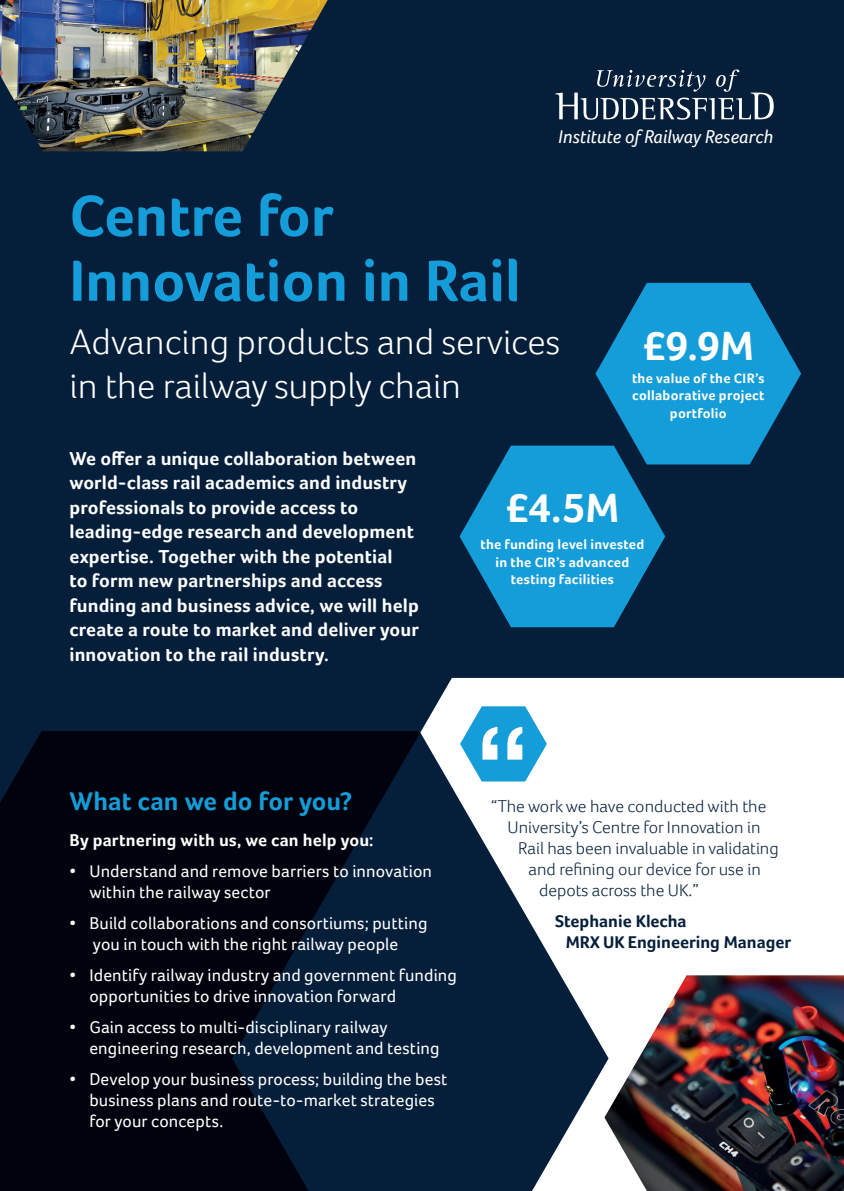
<style>
.page{position:relative;width:844px;height:1191px;background:#fff}
.page>*{position:absolute;margin:0;border:0;box-sizing:border-box;transform-origin:0 0}
.t1{font:700 59.5px/64.9px "Foco";color:#149dd9}
.t2{font:700 42px "Foco";color:#fff}
.t3{font:300 36.75px/43.8px "Foco";color:#fff}
.t4{font:700 26.25px "Foco";color:#149dd9}
.t5{font:700 19.25px/24.5px "Foco";letter-spacing:.005em;color:#fff}
.t6{font:italic 19.07px "Foco";color:#fff}
.t7{font:17.5px/21px "Foco";letter-spacing:.005em;color:#fff}
.t8{font:300 17.5px "Foco";color:#051f3b}
.t9{font:700 17.5px/21px "Foco";color:#051f3b}
.t10{font:700 17.5px "Foco";letter-spacing:.01em;color:#fff}
.t11{font:700 14px/17.5px "Foco";letter-spacing:.02em;color:#fff;text-align:center}
</style>
<div class="page">
<div style="left:0;top:0;width:843px;height:1191px;background:#051f3b"></div>
<div style="left:421px;top:678px;width:422px;height:297px;background:#fff"></div>
<svg style="left:0;top:731px;width:608px;height:460px;fill:#00030d"></svg>
<img style="left:604px;top:975px;width:239px;height:216px">
<svg style="left:459px;top:283px;width:341px;height:344px"></svg>
<svg style="left:460px;top:706px;width:86px;height:75px;background:#69c0e6"></svg>
<img style="left:0;top:0;width:327px;height:151px">
<svg style="left:555px;top:69px;width:218px;height:51px"></svg>
<p class="t6" style="left:558px;top:125px;width:216px">Institute of Railway Research</p>
<h1 class="t1" style="left:69px;top:183px;width:452px">Centre for<br>Innovation in Rail</h1>
<h3 class="t3" style="left:69px;top:320px;width:492px">Advancing products and services in the railway supply chain</h3>
<h2 class="t2" style="left:642px;top:321px;width:113px">£9.9M</h2>
<p class="t11" style="left:632px;top:369px;width:134px">the value of the CIR’s collaborative project portfolio</p>
<p class="t5" style="left:69px;top:446px;width:351px">We offer a unique collaboration between world-class rail academics and industry professionals to provide access to leading-edge research and development expertise. Together with the potential<br>to form new partnerships and access funding and business advice, we will help create a route to market and deliver your innovation to the rail industry.</p>
<h2 class="t2" style="left:505px;top:483px;width:115px">£4.5M</h2>
<p class="t11" style="left:480px;top:535px;width:165px">the funding level invested in the CIR’s advanced testing facilities</p>
<h3 class="t4" style="left:69px;top:786px;width:284px">What can we do for you?</h3>
<p class="t10" style="left:69px;top:830px;width:305px">By partnering with us, we can help you:</p>
<p class="t7" style="left:89px;top:860px;width:344px;text-indent:-20px">• Understand and remove barriers to innovation within the railway sector</p>
<p class="t7" style="left:69px;top:912px;width:359px;text-align:center">• Build collaborations and consortiums; putting you in touch with the right railway people</p>
<p class="t7" style="left:89px;top:964px;width:369px;text-indent:-20px">• Identify railway industry and government funding opportunities to drive innovation forward</p>
<p class="t7" style="left:89px;top:1016px;width:352px;text-indent:-20px">• Gain access to multi-disciplinary railway engineering research, development and testing</p>
<p class="t7" style="left:89px;top:1068px;width:359px;text-indent:-20px">• Develop your business process; building the best business plans and route-to-market strategies for your concepts.</p>
<p class="t8" style="left:491px;top:796px;width:277px">“The work we have conducted with the</p>
<p class="t8" style="left:507px;top:817px;width:254px">University’s Centre for Innovation in</p>
<p class="t8" style="left:518px;top:838px;width:262px">Rail has been invaluable in validating</p>
<p class="t8" style="left:528px;top:859px;width:234px">and refining our device for use in</p>
<p class="t8" style="left:539px;top:880px;width:161px">depots across the UK.”</p>
<p class="t9" style="left:565px;top:910px;width:227px;text-indent:-11px">Stephanie Klecha<br>MRX UK Engineering Manager</p>
</div>
